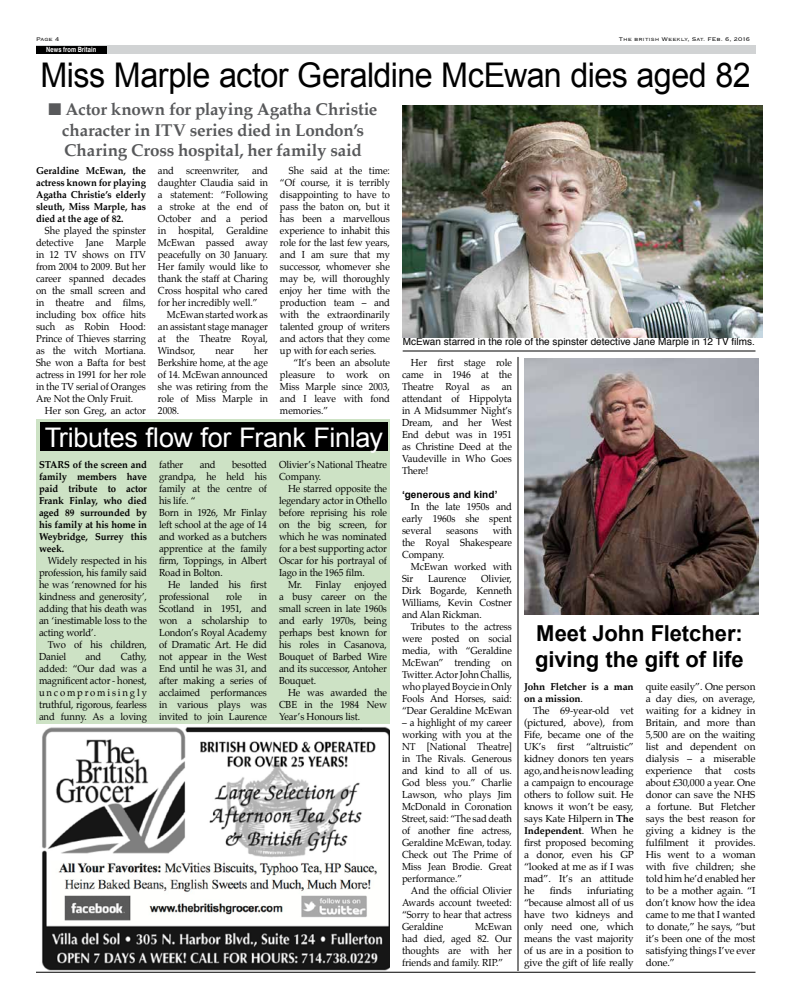
<style>
.page{position:relative;width:792px;height:1008px;background:#fff}
.page>*{position:absolute;margin:0;border:0;box-sizing:border-box;transform-origin:0 0}
.t1{font:34px "Arial";letter-spacing:-.015em;color:#000;scale:.95 1}
.t2{font:27px "Arial";letter-spacing:-.01em;color:#fff}
.t3{font:700 22px/26.4px "Arial";letter-spacing:-.005em;color:#000}
.t4{font:700 17px/20.4px "Palatino";letter-spacing:-.01em;color:#58595b;text-align:center}
.t5{font:10px/12px "Palatino";letter-spacing:-.01em;color:#000;text-align:justify;scale:.95 1}
.t6{font:10px/12px "Palatino";letter-spacing:-.01em;color:#000;text-align:justify}
.t7{font:700 10px/12px "Palatino";letter-spacing:-.01em;color:#000;text-align:justify;scale:.95 1}
.t8{font:10px "Helvetica";letter-spacing:.005em;color:#000}
.t9{font:700 10px/12px "Palatino";letter-spacing:-.01em;color:#000}
.t10{font:700 10px "Arial";letter-spacing:.01em;color:#000}
.t11{font:700 7.2px "Helvetica";letter-spacing:.01em;color:#fff;scale:.8 1}
.t12{font:300 7px "Copperplate";letter-spacing:-.005em;color:#000}
.s1{font-weight:400}
.s2{font-weight:700}
</style>
<div class="page">
<div style="left:36px;top:46px;width:720px;height:8px;background:#d1d3d4"></div>
<img style="left:42px;top:727px;width:348px;height:244px">
<hr style="left:36px;top:972px;width:720px;height:1px;background:#000">
<div style="left:36px;top:46px;width:71px;height:7px;background:#000"></div>
<hr style="left:518px;top:357px;width:1px;height:614px;background:#000">
<div style="left:36px;top:419px;width:354px;height:305px;background:#cde2c5"></div>
<div style="left:40px;top:423px;width:348px;height:28px;background:#000"></div>
<hr style="left:403px;top:350px;width:353px;height:2px;background:#000">
<img style="left:403px;top:106px;width:360px;height:232px">
<img style="left:524px;top:358px;width:234px;height:256px">
<p class="t12" style="left:36px;top:35px;width:25px">Page 4</p>
<p class="t12" style="left:619px;top:35px;width:133px">The british Weekly, Sat. FEb. 6, 2016</p>
<p class="t11" style="left:46px;top:44px;width:64px">News from Britain</p>
<h1 class="t1" style="left:40px;top:52px;width:749px">Miss Marple actor Geraldine McEwan dies aged 82</h1>
<h3 class="t4" style="left:49px;top:99px;width:330px">■ Actor known for playing Agatha Christie character in ITV series died in London’s<br>Charing Cross hospital, her family said</h3>
<p class="t7" style="left:36px;top:164px;width:117px">Geraldine McEwan, the actress known for playing Agatha Christie’s elderly sleuth, Miss Marple, has died at the age of 82.</p>
<p class="t5" style="left:36px;top:224px;width:117px;text-indent:9px">She played the spinster detective Jane Marple in 12 TV shows on ITV from 2004 to 2009. But her career spanned decades on the small screen and in theatre and films, including box office hits such as Robin Hood:<br>Prince of Thieves starring as the witch Mortiana.<br>She won a Bafta for best actress in 1991 for her role in the TV serial of Oranges Are Not the Only Fruit.</p>
<p class="t5" style="left:45px;top:404px;width:108px">Her son Greg, an actor</p>
<p class="t5" style="left:158px;top:164px;width:117px">and screenwriter, and daughter Claudia said in a statement: “Following a stroke at the end of October and a period in hospital, Geraldine McEwan passed away peacefully on 30 January.<br>Her family would like to thank the staff at Charing Cross hospital who cared for her incredibly well.”</p>
<p class="t5" style="left:158px;top:308px;width:117px;text-indent:9px">McEwan started work as an assistant stage manager at the Theatre Royal, Windsor,</p>
<p class="t5" style="left:158px;top:344px;width:117px;text-indent:96px">her Berkshire home, at the age of 14. McEwan announced she was retiring from the role of Miss Marple in 2008.</p>
<p class="t5" style="left:216px;top:344px;width:21px">near</p>
<p class="t5" style="left:280px;top:164px;width:117px;text-indent:9px">She said at the time: “Of course, it is terribly disappointing to have to pass the baton on, but it has been a marvellous experience to inhabit this role for the last few years, and I am sure that my successor, whomever she may be, will thoroughly enjoy her time with the production team – and with the extraordinarily talented group of writers and actors that they come up with for each series.</p>
<p class="t5" style="left:280px;top:356px;width:117px;text-indent:14px">“It’s been an absolute pleasure to work on Miss Marple since 2003, and I leave with fond memories.”</p>
<h2 class="t2" style="left:45px;top:419px;width:340px">Tributes flow for Frank Finlay</h2>
<p class="t7" style="left:39px;top:458px;width:115px">STARS of the screen and family members have paid tribute to actor Frank Finlay, who died aged 89 surrounded by his family at his home in Weybridge, Surrey this week.</p>
<p class="t5" style="left:39px;top:555px;width:115px;text-indent:9px">Widely respected in his profession, his family said he was ‘renowned for his kindness and generosity’, adding that his death was an ‘inestimable loss to the acting world’.</p>
<p class="t5" style="left:39px;top:639px;width:115px;text-indent:9px">Two of his children,<br>Daniel</p>
<p class="t5" style="left:39px;top:651px;width:115px;text-indent:82px">Cathy, added: “Our dad was a magnificent actor - honest, uncompromisingly truthful, rigorous, fearless and funny. As a loving</p>
<p class="t5" style="left:86px;top:651px;width:18px">and</p>
<p class="t5" style="left:159px;top:459px;width:27px">father</p>
<p class="t5" style="left:200px;top:459px;width:18px">and</p>
<p class="t5" style="left:159px;top:459px;width:115px;text-align:left;text-indent:73px">besotted grandpa, he held his family at the centre of his life. “<br>Born in 1926, Mr Finlay left school at the age of 14 and worked as a butchers apprentice at the family firm, Toppings, in Albert<br>Road in Bolton.</p>
<p class="t5" style="left:159px;top:579px;width:115px;text-indent:9px">He landed his first professional</p>
<p class="t5" style="left:226px;top:591px;width:18px">role</p>
<p class="t5" style="left:159px;top:591px;width:115px;text-indent:100px">in Scotland in 1951, and won a scholarship to London’s Royal Academy of Dramatic Art. He did not appear in the West End until he was 31, and after making a series of acclaimed performances in various plays was invited to join Laurence</p>
<p class="t5" style="left:279px;top:459px;width:115px">Olivier’s National Theatre<br>Company.</p>
<p class="t5" style="left:288px;top:483px;width:106px">He starred opposite the</p>
<p class="t5" style="left:279px;top:495px;width:115px">legendary actor in Othello</p>
<p class="t5" style="left:279px;top:507px;width:115px">before reprising his role</p>
<p class="t5" style="left:279px;top:519px;width:115px">on the big screen, for</p>
<p class="t5" style="left:279px;top:531px;width:115px">which he was nominated</p>
<p class="t5" style="left:279px;top:543px;width:115px">for a best supporting actor</p>
<p class="t5" style="left:279px;top:555px;width:115px">Oscar for his portrayal of</p>
<p class="t5" style="left:279px;top:567px;width:92px">Iago in the 1965 film.</p>
<p class="t5" style="left:288px;top:579px;width:58px">Mr. Finlay</p>
<p class="t5" style="left:279px;top:579px;width:115px;text-indent:75px">enjoyed a busy career on the small screen in late 1960s and early 1970s, being perhaps best known for his roles in Casanova, Bouquet of Barbed Wire and its successor, Antoher Bouquet.</p>
<p class="t5" style="left:279px;top:687px;width:115px;text-indent:9px">He was awarded the CBE in the 1984 New Year’s Honours list.</p>
<p class="t8" style="left:403px;top:334px;width:354px">McEwan starred in the role of the spinster detective Jane Marple in 12 TV films.</p>
<p class="t5" style="left:402px;top:357px;width:117px;text-indent:9px">Her first stage role came in 1946 at the Theatre Royal as an attendant of Hippolyta in A Midsummer Night’s Dream, and her West End debut was in 1951 as Christine Deed at the Vaudeville in Who Goes There!</p>
<p class="t10" style="left:402px;top:488px;width:97px">‘generous and kind’</p>
<p class="t5" style="left:402px;top:501px;width:117px;text-indent:9px">In the late 1950s and early 1960s she spent several</p>
<p class="t5" style="left:402px;top:525px;width:117px;text-indent:91px">with the Royal Shakespeare Company.</p>
<p class="t5" style="left:402px;top:561px;width:117px;text-indent:9px">McEwan worked with<br>Sir</p>
<p class="t5" style="left:446px;top:525px;width:35px">seasons</p>
<p class="t5" style="left:402px;top:573px;width:117px;text-indent:79px">Olivier, Dirk Bogarde, Kenneth Williams, Kevin Costner and Alan Rickman.</p>
<p class="t5" style="left:402px;top:621px;width:117px;text-indent:9px">Tributes to the actress were posted on social media, with “Geraldine McEwan” trending on Twitter. Actor John Challis, who played Boycie in Only Fools And Horses, said: “Dear Geraldine McEwan</p>
<p class="t5" style="left:402px;top:717px;width:117px">– a highlight of my career working with you at the NT [National Theatre] in The Rivals. Generous and kind to all of us.<br>God bless you.” Charlie Lawson, who plays Jim McDonald in Coronation Street, said: “The sad death of another fine actress, Geraldine McEwan, today.<br>Check out The Prime of Miss Jean Brodie. Great performance.”</p>
<p class="t5" style="left:402px;top:885px;width:117px;text-indent:9px">And the official Olivier Awards account tweeted: “Sorry to hear that actress Geraldine</p>
<p class="t5" style="left:428px;top:573px;width:42px">Laurence</p>
<p class="t5" style="left:402px;top:921px;width:117px;text-indent:73px">McEwan had died, aged 82. Our thoughts are with her friends and family. RIP.”</p>
<h3 class="t3" style="left:535px;top:621px;width:210px">Meet John Fletcher: giving the gift of life</h3>
<p class="t9" style="left:524px;top:680px;width:111px">John Fletcher is a man on a mission<span class="s1">.</span></p>
<p class="t6" style="left:524px;top:705px;width:111px;text-indent:9px">The 69-year-old vet (pictured, above), from Fife, became one of the UK’s first “altruistic” kidney donors ten years ago, and he is now leading a campaign to encourage others to follow suit. He knows it won’t be easy, says Kate Hilpern in <span class="s2">The Independent</span>. When he first proposed becoming a donor, even his GP “looked at me as if I was mad”. It’s an attitude he</p>
<p class="t6" style="left:524px;top:885px;width:111px;text-indent:63px">infuriating “because almost all of us have two kidneys and only need one, which means the vast majority of us are in a position to give the gift of life really</p>
<p class="t6" style="left:550px;top:885px;width:23px">finds</p>
<p class="t6" style="left:646px;top:681px;width:111px">quite easily”. One person a day dies, on average, waiting for a kidney in Britain, and more than 5,500 are on the waiting list and dependent on dialysis – a miserable experience that costs about £30,000 a year. One donor can save the NHS a fortune. But Fletcher says the best reason for giving a kidney is the fulfilment it provides.<br>His went to a woman with five children; she told him he’d enabled her to be a mother again. “I don’t know how the idea came to me that I wanted to donate,” he says, “but it’s been one of the most satisfying things I’ve ever done.”</p>
</div>
